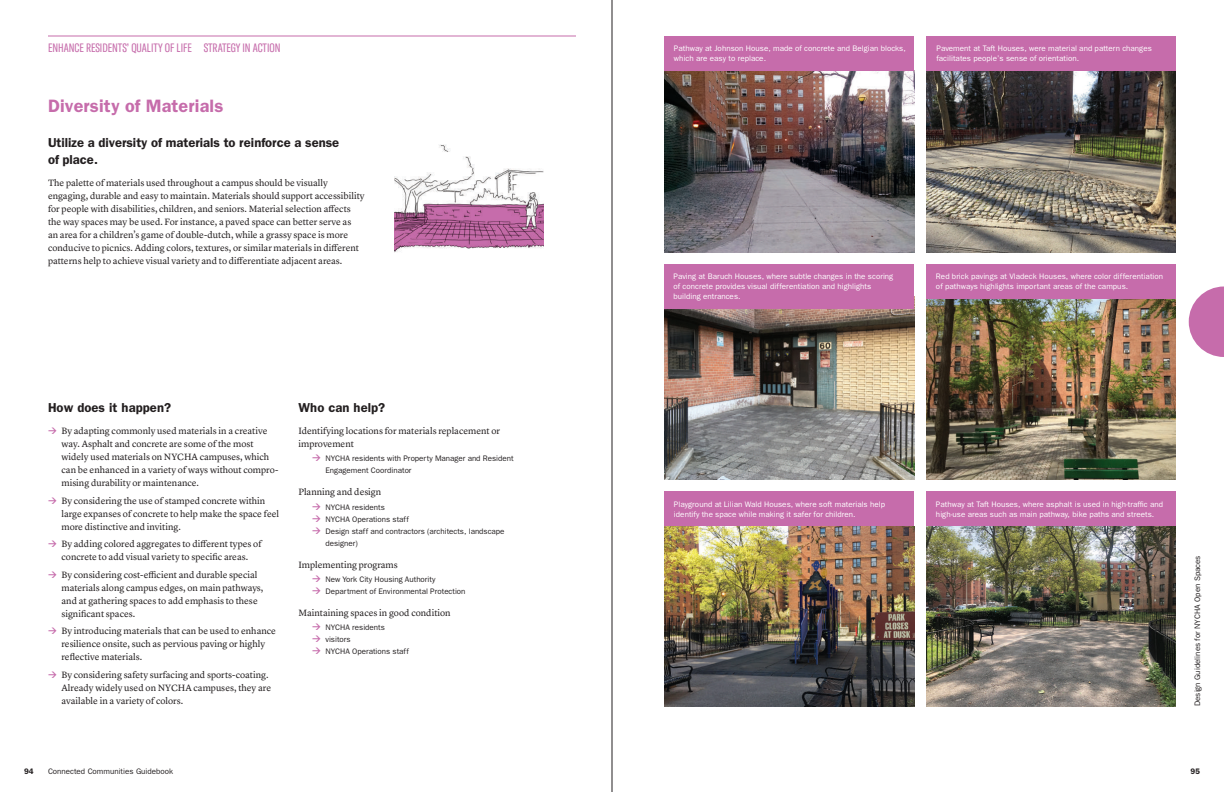
<style>
.page{position:relative;width:1224px;height:792px;background:#fff}
.page>*{position:absolute;margin:0;border:0;box-sizing:border-box;transform-origin:0 0}
.t1{font:600 18px "Franklin Gothic";letter-spacing:.01em;color:#c66cab}
.t2{font:600 13px/17px "Franklin Gothic";color:#231f20}
.t3{font:extra-condensed 12px "GT America";color:#c66cab}
.t4{font:9.5px/13px "Lyon Text";color:#231f20}
.t5{font:8px/10px "Franklin Gothic";letter-spacing:.005em;color:#fff}
.t6{font:8px/12px "Franklin Gothic";color:#231f20}
.t7{font:600 8px "Franklin Gothic";color:#231f20}
</style>
<div class="page">
<img style="left:927px;top:70px;width:249px;height:182px">
<img style="left:664px;top:70px;width:250px;height:182px">
<img style="left:664px;top:526px;width:250px;height:181px">
<img style="left:395px;top:144px;width:148px;height:108px">
<hr style="left:48px;top:36px;width:528px;height:1px;background:#c66cab">
<div style="left:664px;top:492px;width:250px;height:34px;background:#c66cab"></div>
<div style="left:927px;top:36px;width:249px;height:34px;background:#c66cab"></div>
<div style="left:664px;top:36px;width:250px;height:34px;background:#c66cab"></div>
<img style="left:664px;top:309px;width:250px;height:171px">
<img style="left:927px;top:298px;width:249px;height:182px">
<div style="left:927px;top:264px;width:249px;height:34px;background:#c66cab"></div>
<div style="left:664px;top:264px;width:250px;height:45px;background:#c66cab"></div>
<img style="left:927px;top:526px;width:249px;height:181px">
<div style="left:927px;top:492px;width:249px;height:34px;background:#c66cab"></div>
<svg style="left:1189px;top:286px;width:35px;height:71px"></svg>
<hr style="left:612px;top:0;width:1px;height:792px;background:#231f20">
<p class="t3" style="left:48px;top:41px;width:234px">ENHANCE RESIDENTS’ QUALITY OF LIFE STRATEGY IN ACTION</p>
<h1 class="t1" style="left:48px;top:95px;width:177px">Diversity of Materials</h1>
<h2 class="t2" style="left:48px;top:133px;width:293px">Utilize a diversity of materials to reinforce a sense of place.</h2>
<p class="t4" style="left:48px;top:175px;width:318px">The palette of materials used throughout a campus should be visually engaging, durable and easy to maintain. Materials should support accessibility for people with disabilities, children, and seniors. Material selection affects the way spaces may be used. For instance, a paved space can better serve as<br>an area for a children’s game of double-dutch, while a grassy space is more conducive to picnics. Adding colors, textures, or similar materials in different patterns help to achieve visual variety and to differentiate adjacent areas.</p>
<h2 class="t2" style="left:48px;top:399px;width:125px">How does it happen?</h2>
<p class="t4" style="left:62px;top:424px;width:218px">By adapting commonly used materials in a creative way. Asphalt and concrete are some of the most widely used materials on NYCHA campuses, which can be enhanced in a variety of ways without compro&shy;mising durability or maintenance.</p>
<p class="t4" style="left:62px;top:493px;width:219px">By considering the use of stamped concrete within large expanses of concrete to help make the space feel more distinctive and inviting.</p>
<p class="t4" style="left:62px;top:537px;width:202px">By adding colored aggregates to different types of concrete to add visual variety to specific areas.</p>
<p class="t4" style="left:62px;top:567px;width:203px">By considering cost-efficient and durable special materials along campus edges, on main pathways, and at gathering spaces to add emphasis to these significant spaces.</p>
<p class="t4" style="left:62px;top:624px;width:216px">By introducing materials that can be used to enhance resilience onsite, such as pervious paving or highly reflective materials.</p>
<p class="t4" style="left:62px;top:667px;width:211px">By considering safety surfacing and sports-coating.<br>Already widely used on NYCHA campuses, they are available in a variety of colors.</p>
<h2 class="t2" style="left:299px;top:399px;width:88px">Who can help?</h2>
<p class="t4" style="left:299px;top:424px;width:203px">Identifying locations for materials replacement or improvement</p>
<p class="t6" style="left:326px;top:453px;width:190px">NYCHA residents with Property Manager and Resident<br>Engagement Coordinator</p>
<p class="t4" style="left:299px;top:485px;width:84px">Planning and design</p>
<p class="t6" style="left:326px;top:501px;width:181px">NYCHA residents<br>NYCHA Operations staff<br>Design staff and contractors (architects, landscape designer)</p>
<p class="t4" style="left:299px;top:557px;width:101px">Implementing programs</p>
<p class="t6" style="left:326px;top:573px;width:142px">New York City Housing Authority<br>Department of Environmental Protection</p>
<p class="t4" style="left:299px;top:605px;width:154px">Maintaining spaces in good condition</p>
<p class="t6" style="left:326px;top:621px;width:85px">NYCHA residents visitors<br>NYCHA Operations staff</p>
<p class="t5" style="left:674px;top:44px;width:233px">Pathway at Johnson House, made of concrete and Belgian blocks, which are easy to replace.</p>
<p class="t5" style="left:936px;top:44px;width:217px">Pavement at Taft Houses, were material and pattern changes facilitates people’s sense of orientation.</p>
<p class="t5" style="left:674px;top:272px;width:221px">Paving at Baruch Houses, where subtle changes in the scoring of concrete provides visual differentiation and highlights building entrances.</p>
<p class="t5" style="left:936px;top:272px;width:229px">Red brick pavings at Vladeck Houses, where color differentiation of pathways highlights important areas of the campus.</p>
<p class="t5" style="left:674px;top:499px;width:213px">Playground at Lilian Wald Houses, where soft materials help identify the space while making it safer for children.</p>
<p class="t5" style="left:936px;top:499px;width:229px">Pathway at Taft Houses, where asphalt is used in high-traffic and high-use areas such as main pathway, bike paths and streets.</p>
<p class="t6" style="left:1191px;top:706px;width:152px;rotate:-90deg">Design Guidelines for NYCHA Open Spaces</p>
<p class="t7" style="left:24px;top:767px;width:11px">94</p>
<p class="t7" style="left:1190px;top:767px;width:11px">95</p>
<p class="t6" style="left:48px;top:765px;width:127px">Connected Communities Guidebook</p>
</div>
